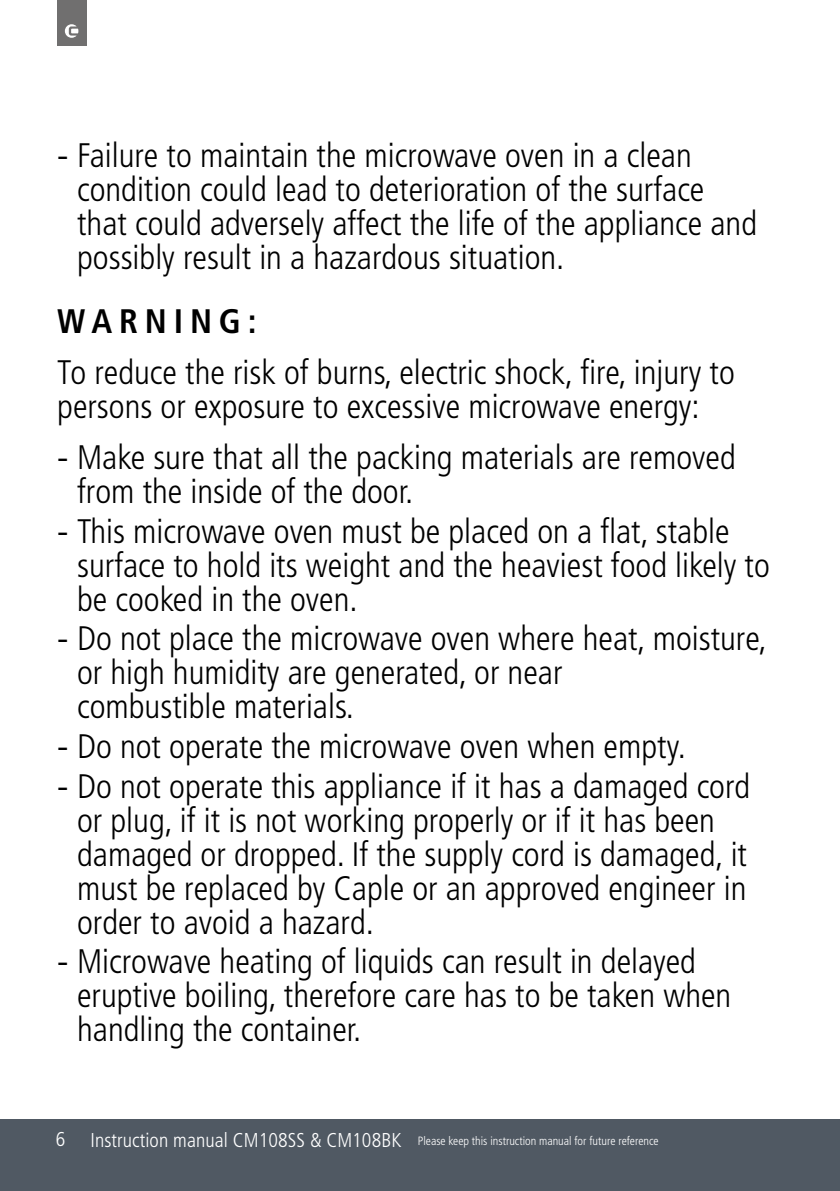
<style>
.page{position:relative;width:840px;height:1191px;background:#fff}
.page>*{position:absolute;margin:0;border:0;box-sizing:border-box;transform-origin:0 0}
.t1{font:300 condensed 34px/34px "Frutiger";color:#000}
.t2{font:700 condensed 34px "Frutiger";letter-spacing:.2em;color:#000}
.t3{font:300 condensed 12px "Frutiger";color:#fff}
.s1{font-stretch:normal}
.s2{font-size:20px}
</style>
<div class="page">
<div style="left:0;top:1119px;width:839px;height:72px;background:#505963"></div>
<div style="left:57px;top:0;width:29px;height:46px;background:#706f6f"></div>
<svg style="left:65px;top:24px;width:13px;height:14px"></svg>
<p class="t1" style="left:77px;top:141px;width:681px;text-indent:-20px"><span class="s1">-</span> Failure to maintain the microwave oven in a clean condition could lead to deterioration of the surface that could adversely affect the life of the appliance and possibly result in a hazardous situation.</p>
<p class="t2" style="left:57px;top:307px;width:201px">WARNING:</p>
<p class="t1" style="left:57px;top:358px;width:678px">To reduce the risk of burns, electric shock, fire, injury to persons or exposure to excessive microwave energy:</p>
<p class="t1" style="left:77px;top:443px;width:659px;text-indent:-20px"><span class="s1">-</span> Make sure that all the packing materials are removed from the inside of the door.</p>
<p class="t1" style="left:77px;top:516px;width:694px;text-indent:-20px"><span class="s1">-</span> This microwave oven must be placed on a flat, stable surface to hold its weight and the heaviest food likely to be cooked in the oven.</p>
<p class="t1" style="left:77px;top:624px;width:690px;text-indent:-20px"><span class="s1">-</span> Do not place the microwave oven where heat, moisture, or high humidity are generated, or near<br>combustible materials.</p>
<p class="t1" style="left:57px;top:732px;width:629px"><span class="s1">-</span> Do not operate the microwave oven when empty.</p>
<p class="t1" style="left:77px;top:771px;width:674px;text-indent:-20px"><span class="s1">-</span> Do not operate this appliance if it has a damaged cord or plug, if it is not working properly or if it has been damaged or dropped. If the supply cord is damaged, it must be replaced by Caple or an approved engineer in order to avoid a hazard.</p>
<p class="t1" style="left:77px;top:947px;width:655px;text-indent:-20px"><span class="s1">-</span> Microwave heating of liquids can result in delayed eruptive boiling, therefore care has to be taken when handling the container.</p>
<p class="t3" style="left:56px;top:1136px;width:604px"><span class="s2">6 Instruction manual CM108SS &amp; CM108BK</span> Please keep this instruction manual for future reference</p>
</div>
